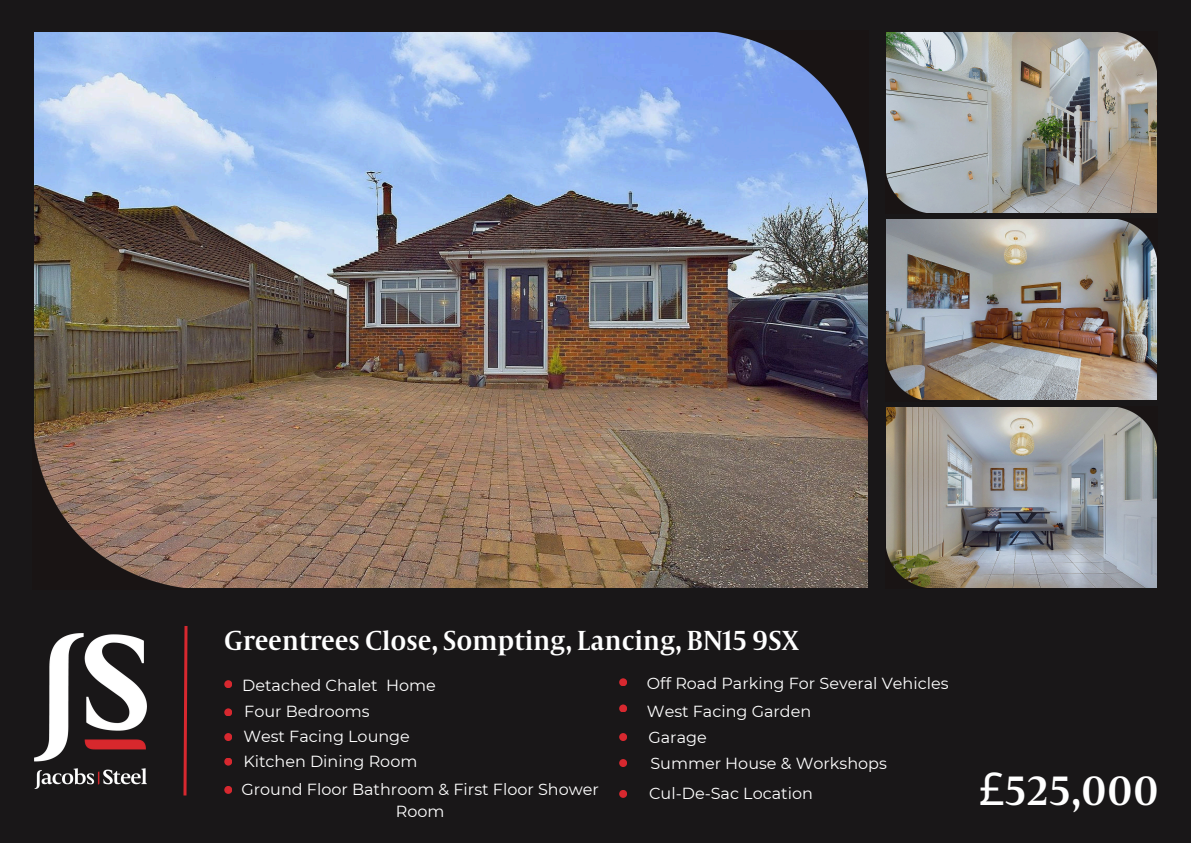
<style>
.page{position:relative;width:1191px;height:843px;background:#fff}
.page>*{position:absolute;margin:0;border:0;box-sizing:border-box;transform-origin:0 0}
.t1{font:45.2px "Capitolium Road";letter-spacing:-.005em;color:#fff}
.t2{font:30.3px "Capitolium Road";letter-spacing:-.01em;color:#fff}
.t3{font:16px/21.8px "Montserrat";color:#fff;text-align:center}
.s1{font-family:"Noto Sans"}
</style>
<div class="page">
<div style="left:0;top:0;width:1190px;height:842px;background:#191718"></div>
<img style="left:886px;top:32px;width:270px;height:180px">
<img style="left:886px;top:219px;width:270px;height:180px">
<img style="left:886px;top:407px;width:270px;height:180px">
<img style="left:34px;top:32px;width:833px;height:555px">
<div style="left:224px;top:680px;width:8px;height:8px;background:#d7282f;border-radius:50%"></div>
<img style="left:34px;top:633px;width:113px;height:155px">
<img style="left:886px;top:534px;width:50px;height:54px">
<svg style="left:183px;top:626px;width:5px;height:170px"></svg>
<div style="left:224px;top:708px;width:8px;height:8px;background:#d7282f;border-radius:50%"></div>
<svg style="left:224px;top:732px;width:8px;height:8px"></svg>
<div style="left:224px;top:757px;width:8px;height:8px;background:#d7282f;border-radius:50%"></div>
<div style="left:619px;top:678px;width:8px;height:8px;background:#d7282f;border-radius:50%"></div>
<div style="left:619px;top:704px;width:8px;height:8px;background:#d7282f;border-radius:50%"></div>
<svg style="left:619px;top:732px;width:8px;height:8px"></svg>
<svg style="left:619px;top:758px;width:8px;height:8px"></svg>
<img style="left:689px;top:32px;width:179px;height:188px">
<img style="left:34px;top:399px;width:178px;height:189px">
<img style="left:1106px;top:32px;width:51px;height:53px">
<img style="left:886px;top:159px;width:50px;height:54px">
<img style="left:1106px;top:219px;width:51px;height:53px">
<img style="left:886px;top:347px;width:50px;height:53px">
<img style="left:1106px;top:407px;width:51px;height:53px">
<div style="left:224px;top:785px;width:8px;height:8px;background:#d7282f;border-radius:50%"></div>
<div style="left:619px;top:789px;width:8px;height:8px;background:#d7282f;border-radius:50%"></div>
<h2 class="t2" style="left:224px;top:630px;width:576px">Greentrees Close, Sompting, Lancing, BN15 9SX</h2>
<p class="t3" style="left:242px;top:674px;width:195px">Detached Chalet Home</p>
<p class="t3" style="left:244px;top:700px;width:127px">Four Bedrooms</p>
<p class="t3" style="left:243px;top:725px;width:168px">West Facing Lounge</p>
<p class="t3" style="left:243px;top:749px;width:175px">Kitchen Dining Room</p>
<p class="t3" style="left:646px;top:672px;width:303px">Off Road Parking For Several Vehicles</p>
<p class="t3" style="left:646px;top:700px;width:166px">West Facing Garden</p>
<p class="t3" style="left:648px;top:726px;width:60px">Garage</p>
<h1 class="t3" style="left:650px;top:752px;width:238px">Summer House &amp; Workshops</h1>
<p class="t3" style="left:241px;top:778px;width:359px">Ground Floor Bathroom &amp; First Floor Shower<br>Room</p>
<p class="t3" style="left:649px;top:781px;width:165px">Cul-De-Sac Location</p>
<p class="t1" style="left:979px;top:775px;width:182px"><span class="s1">£</span>525,000</p>
</div>
